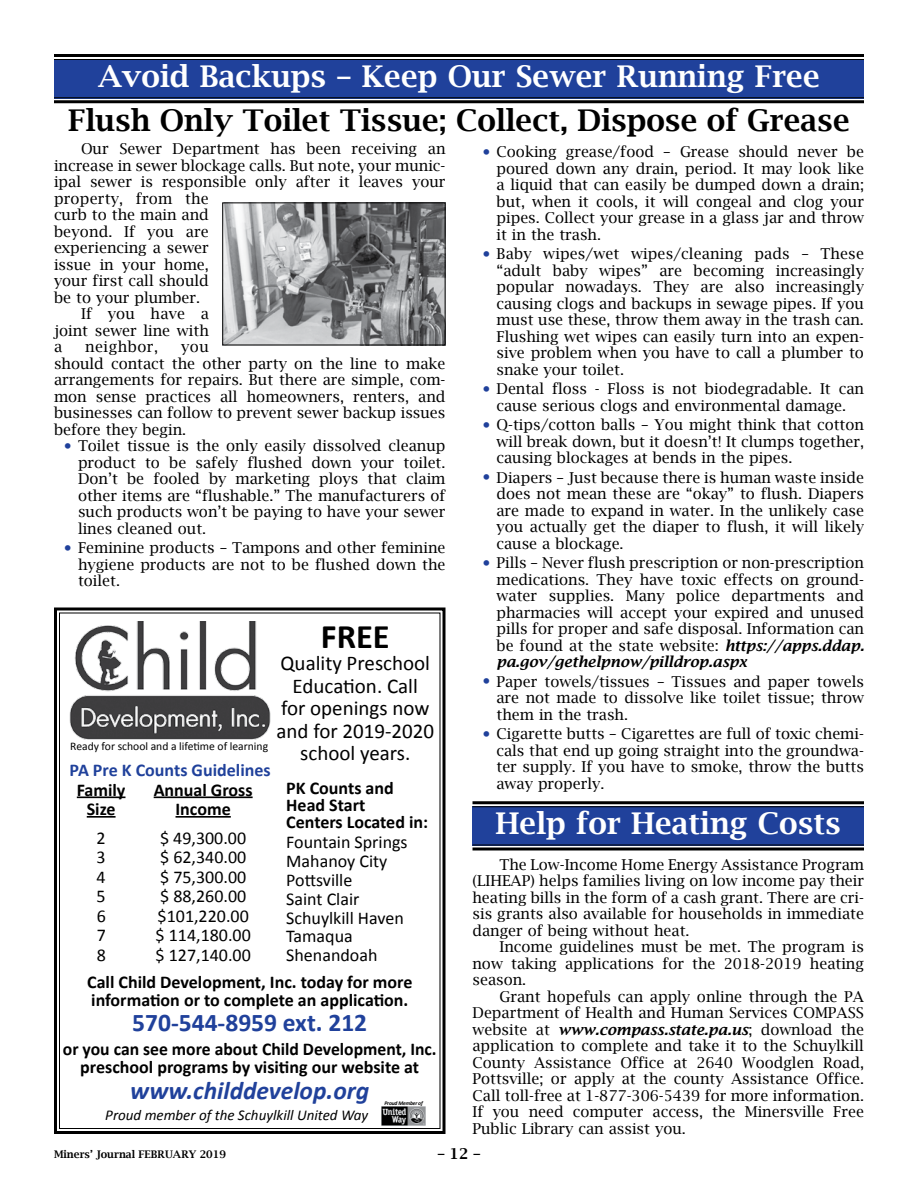
<style>
.page{position:relative;width:918px;height:1188px;background:#fff}
.page>*{position:absolute;margin:0;border:0;box-sizing:border-box;transform-origin:0 0}
.t1{font:700 34.5px "Calibri";color:#000}
.t2{font:600 30px "Lucida Bright";color:#fff}
.t3{font:600 30px "Lucida Bright";color:#000}
.t4{font:italic 700 25.5px "Calibri";color:#20419b}
.t5{font:700 25.5px "Calibri";color:#20419b}
.t6{font:21px/22.5px "Calibri";color:#000;text-align:center}
.t7{font:700 18px/17.2px "Calibri";color:#000}
.t8{font:18px/18.8px "Calibri";color:#000}
.t9{font:700 18px "Calibri";color:#20419b}
.t10{font:15px/16.5px "Lucida Bright";color:#000;text-align:justify}
.t11{font:italic 15px "Calibri";color:#000}
.t12{font:15px "Lucida Bright";letter-spacing:.02em;color:#000}
.t13{font:15px "Lucida Bright";letter-spacing:.035em;color:#000}
.t14{font:600 15px "Lucida Bright";color:#000}
.t15{font:11.55px "Calibri";color:#000}
.t16{font:600 10.5px "Lucida Bright";color:#000}
.t17{font:italic 700 5.55px "Calibri";letter-spacing:-.03em;color:#000}
.s1{font-family:"Times";font-weight:700;font-size:19.5px;color:#20419b}
.s2{font-weight:600;font-style:italic}
</style>
<div class="page">
<div style="left:54px;top:59px;width:810px;height:39px;background:#20419b"></div>
<hr style="left:54px;top:54px;width:810px;height:3px;background:#000">
<hr style="left:54px;top:59px;width:810px;height:1px;background:#000">
<hr style="left:54px;top:97px;width:810px;height:1px;background:#000">
<hr style="left:54px;top:100px;width:810px;height:3px;background:#000">
<img style="left:224px;top:204px;width:220px;height:139px">
<div style="left:222px;top:202px;width:224px;height:143px;border:1px solid #000"></div>
<div style="left:472px;top:806px;width:392px;height:39px;background:#20419b"></div>
<hr style="left:472px;top:801px;width:392px;height:3px;background:#000">
<hr style="left:472px;top:806px;width:392px;height:1px;background:#000">
<hr style="left:472px;top:844px;width:392px;height:2px;background:#000">
<hr style="left:472px;top:848px;width:392px;height:2px;background:#000">
<svg style="left:54px;top:607px;width:392px;height:527px"></svg>
<img style="left:382px;top:1106px;width:44px;height:19px">
<img style="left:68px;top:621px;width:203px;height:119px">
<hr style="left:77px;top:797px;width:48px;height:1px;background:#000">
<hr style="left:154px;top:797px;width:99px;height:1px;background:#000">
<hr style="left:87px;top:816px;width:29px;height:2px;background:#000">
<hr style="left:176px;top:816px;width:55px;height:2px;background:#000">
<h2 class="t2" style="left:98px;top:59px;width:723px">Avoid Backups – Keep Our Sewer Running Free</h2>
<h2 class="t3" style="left:68px;top:103px;width:783px">Flush Only Toilet Tissue; Collect, Dispose of Grease</h2>
<p class="t10" style="left:81px;top:140px;width:366px">Our Sewer Department has been receiving an</p>
<p class="t10" style="left:54px;top:157px;width:393px">increase in sewer blockage calls. But note, your munic-</p>
<p class="t10" style="left:54px;top:173px;width:393px">ipal sewer is responsible only after it leaves your</p>
<p class="t10" style="left:54px;top:190px;width:156px">property, from the</p>
<p class="t10" style="left:54px;top:206px;width:156px">curb to the main and</p>
<p class="t10" style="left:54px;top:223px;width:156px">beyond. If you are</p>
<p class="t10" style="left:54px;top:239px;width:156px">experiencing a sewer</p>
<p class="t10" style="left:54px;top:256px;width:156px">issue in your home,</p>
<p class="t10" style="left:54px;top:272px;width:156px">your first call should</p>
<p class="t10" style="left:54px;top:289px;width:148px">be to your plumber.</p>
<p class="t12" style="left:81px;top:305px;width:129px">If you have a</p>
<p class="t10" style="left:54px;top:322px;width:156px">joint sewer line with</p>
<p class="t10" style="left:54px;top:338px;width:10px">a</p>
<p class="t13" style="left:85px;top:338px;width:74px">neighbor,</p>
<p class="t10" style="left:54px;top:338px;width:393px;text-align:left;text-indent:127px">you<br>should contact the other party on the line to make arrangements for repairs. But there are simple, com&shy;mon sense practices all homeowners, renters, and businesses can follow to prevent sewer backup issues before they begin.</p>
<p class="t10" style="left:78px;top:437px;width:369px;text-indent:-14px"><span class="s1">•</span> Toilet tissue is the only easily dissolved cleanup product to be safely flushed down your toilet.<br>Don’t be fooled by marketing ploys that claim other items are “flushable.” The manufacturers of such products won’t be paying to have your sewer lines cleaned out.</p>
<p class="t10" style="left:78px;top:539px;width:369px;text-indent:-14px"><span class="s1">•</span> Feminine products – Tampons and other feminine hygiene products are not to be flushed down the toilet.</p>
<h1 class="t1" style="left:321px;top:614px;width:18px">FREE</h1>
<h3 class="t6" style="left:277px;top:652px;width:159px">Quality Preschool<br>Education. Call<br>for openings now and for 2019-2020 school years.</h3>
<p class="t15" style="left:70px;top:739px;width:199px">Ready for school and a lifetime of learning</p>
<p class="t9" style="left:70px;top:759px;width:203px">PA Pre K Counts Guidelines</p>
<p class="t7" style="left:77px;top:781px;width:50px">Family</p>
<p class="t7" style="left:154px;top:781px;width:100px">Annual Gross</p>
<p class="t7" style="left:87px;top:801px;width:30px">Size</p>
<p class="t7" style="left:176px;top:801px;width:57px">Income</p>
<p class="t8" style="left:97px;top:828px;width:11px">2</p>
<p class="t8" style="left:160px;top:828px;width:88px">$ 49,300.00</p>
<p class="t8" style="left:97px;top:848px;width:11px">3</p>
<p class="t8" style="left:160px;top:848px;width:88px">$ 62,340.00</p>
<p class="t8" style="left:97px;top:867px;width:11px">4</p>
<p class="t8" style="left:160px;top:867px;width:88px">$ 75,300.00</p>
<p class="t8" style="left:97px;top:887px;width:11px">5</p>
<p class="t8" style="left:160px;top:887px;width:88px">$ 88,260.00</p>
<p class="t8" style="left:97px;top:906px;width:11px">6</p>
<p class="t8" style="left:158px;top:906px;width:93px">$101,220.00</p>
<p class="t8" style="left:97px;top:926px;width:11px">7</p>
<p class="t8" style="left:156px;top:926px;width:97px">$ 114,180.00</p>
<p class="t8" style="left:97px;top:945px;width:11px">8</p>
<p class="t8" style="left:156px;top:945px;width:97px">$ 127,140.00</p>
<p class="t7" style="left:286px;top:779px;width:143px">PK Counts and<br>Head Start<br>Centers Located in:</p>
<p class="t8" style="left:286px;top:833px;width:123px">Fountain Springs<br>Mahanoy City<br>Pottsville<br>Saint Clair<br>Schuylkill Haven<br>Tamaqua<br>Shenandoah</p>
<p class="t7" style="left:87px;top:973px;width:327px;line-height:18px">Call Child Development, Inc. today for more information or to complete an application.</p>
<h3 class="t5" style="left:132px;top:1006px;width:236px">570-544-8959 ext. 212</h3>
<p class="t7" style="left:63px;top:1040px;width:375px;line-height:18px;text-align:center">or you can see more about Child Development, Inc. preschool programs by visiting our website at</p>
<h3 class="t4" style="left:130px;top:1074px;width:241px">www.childdevelop.org</h3>
<p class="t17" style="left:385px;top:1100px;width:40px">Proud Member of</p>
<p class="t11" style="left:105px;top:1105px;width:264px">Proud member of the Schuylkill United Way</p>
<p class="t10" style="left:497px;top:144px;width:369px;text-indent:-14px"><span class="s1">•</span> Cooking grease/food – Grease should never be poured down any drain, period. It may look like a liquid that can easily be dumped down a drain; but, when it cools, it will congeal and clog your pipes. Collect your grease in a glass jar and throw it in the trash.</p>
<p class="t10" style="left:497px;top:246px;width:369px;text-indent:-14px"><span class="s1">•</span> Baby wipes/wet wipes/cleaning pads – These “adult baby wipes” are becoming increasingly popular nowadays. They are also increasingly causing clogs and backups in sewage pipes. If you must use these, throw them away in the trash can.<br>Flushing wet wipes can easily turn into an expen&shy;sive problem when you have to call a plumber to snake your toilet.</p>
<p class="t10" style="left:483px;top:381px;width:382px;text-align:center"><span class="s1">•</span> Dental floss - Floss is not biodegradable. It can cause serious clogs and environmental damage.</p>
<p class="t10" style="left:497px;top:417px;width:369px;text-indent:-14px"><span class="s1">•</span> Q-tips/cotton balls – You might think that cotton will break down, but it doesn’t! It clumps together, causing blockages at bends in the pipes.</p>
<p class="t10" style="left:497px;top:469px;width:369px;text-indent:-14px"><span class="s1">•</span> Diapers – Just because there is human waste inside does not mean these are “okay” to flush. Diapers are made to expand in water. In the unlikely case you actually get the diaper to flush, it will likely cause a blockage.</p>
<p class="t10" style="left:497px;top:555px;width:369px;text-indent:-14px"><span class="s1">•</span> Pills – Never flush prescription or non-prescription medications. They have toxic effects on ground&shy;water supplies. Many police departments and pharmacies will accept your expired and unused pills for proper and safe disposal. Information can be found at the state website: <span class="s2">https://apps.ddap. pa.gov/gethelpnow/pilldrop.aspx</span></p>
<p class="t10" style="left:497px;top:673px;width:369px;text-indent:-14px"><span class="s1">•</span> Paper towels/tissues – Tissues and paper towels are not made to dissolve like toilet tissue; throw them in the trash.</p>
<p class="t10" style="left:497px;top:726px;width:369px;text-indent:-14px"><span class="s1">•</span> Cigarette butts – Cigarettes are full of toxic chemi&shy;cals that end up going straight into the groundwa&shy;ter supply. If you have to smoke, throw the butts away properly.</p>
<h2 class="t2" style="left:496px;top:806px;width:347px">Help for Heating Costs</h2>
<p class="t10" style="left:473px;top:856px;width:393px;text-indent:27px">The Low-Income Home Energy Assistance Program (LIHEAP) helps families living on low income pay their heating bills in the form of a cash grant. There are cri&shy;sis grants also available for households in immediate danger of being without heat.</p>
<p class="t10" style="left:473px;top:939px;width:393px;text-indent:27px">Income guidelines must be met. The program is now taking applications for the 2018-2019 heating season.</p>
<p class="t10" style="left:473px;top:988px;width:393px;text-indent:27px">Grant hopefuls can apply online through the PA Department of Health and Human Services COMPASS website at <span class="s2">www.compass.state.pa.us</span>; download the application to complete and take it to the Schuylkill County Assistance Office at 2640 Woodglen Road, Pottsville; or apply at the county Assistance Office.<br>Call toll-free at 1-877-306-5439 for more information.<br>If you need computer access, the Minersville Free Public Library can assist you.</p>
<p class="t16" style="left:54px;top:1149px;width:173px">Miners’ Journal FEBRUARY 2019</p>
<p class="t14" style="left:437px;top:1145px;width:45px">– 12 –</p>
</div>
